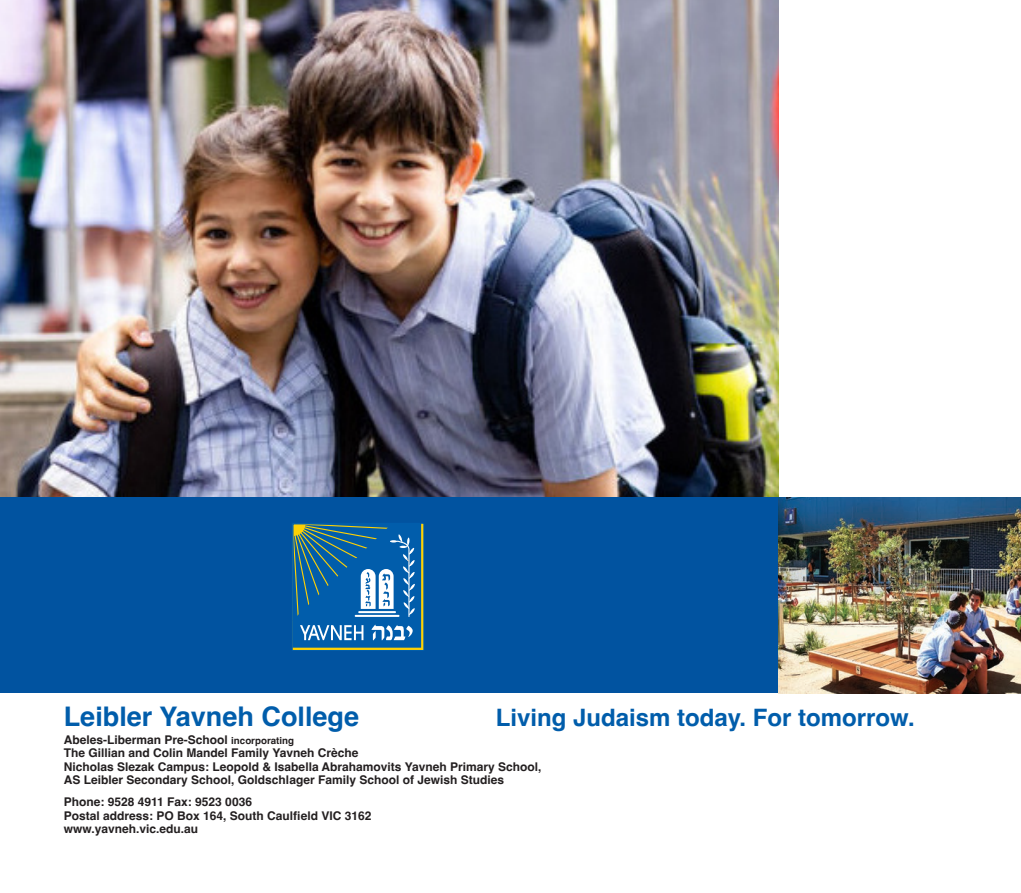
<style>
.page{position:relative;width:1021px;height:893px;background:#fff}
.page>*{position:absolute;margin:0;border:0;box-sizing:border-box;transform-origin:0 0}
.t1{font:700 27px "Helvetica";color:#015dab}
.t2{font:700 24px "Helvetica";color:#015dab}
.t3{font:700 12px/13.5px "Helvetica";color:#231f20}
.s1{font-size:9.75px}
</style>
<div class="page">
<img style="left:0;top:0;width:778px;height:497px">
<div style="left:0;top:497px;width:778px;height:196px;background:#0153a0"></div>
<div style="left:293px;top:524px;width:127px;height:123px;background:#015dab"></div>
<div style="left:292px;top:523px;width:129px;height:125px;border:1px solid #015dab"></div>
<svg style="left:294px;top:525px;width:121px;height:116px"></svg>
<div style="left:292px;top:523px;width:132px;height:128px;border:1px solid #015dab"></div>
<img style="left:778px;top:497px;width:242px;height:196px">
<p class="t1" style="left:64px;top:700px;width:297px">Leibler Yavneh College</p>
<p class="t2" style="left:496px;top:703px;width:420px">Living Judaism today. For tomorrow.</p>
<p class="t3" style="left:64px;top:734px;width:479px">Abeles-Liberman Pre-School <span class="s1">incorporating<br></span>The Gillian and Colin Mandel Family Yavneh Crèche<br>Nicholas Slezak Campus: Leopold &amp; Isabella Abrahamovits Yavneh Primary School, AS Leibler Secondary School, Goldschlager Family School of Jewish Studies</p>
<p class="t3" style="left:64px;top:796px;width:309px">Phone: 9528 4911 Fax: 9523 0036<br>Postal address: PO Box 164, South Caulfield VIC 3162 www.yavneh.vic.edu.au</p>
</div>
